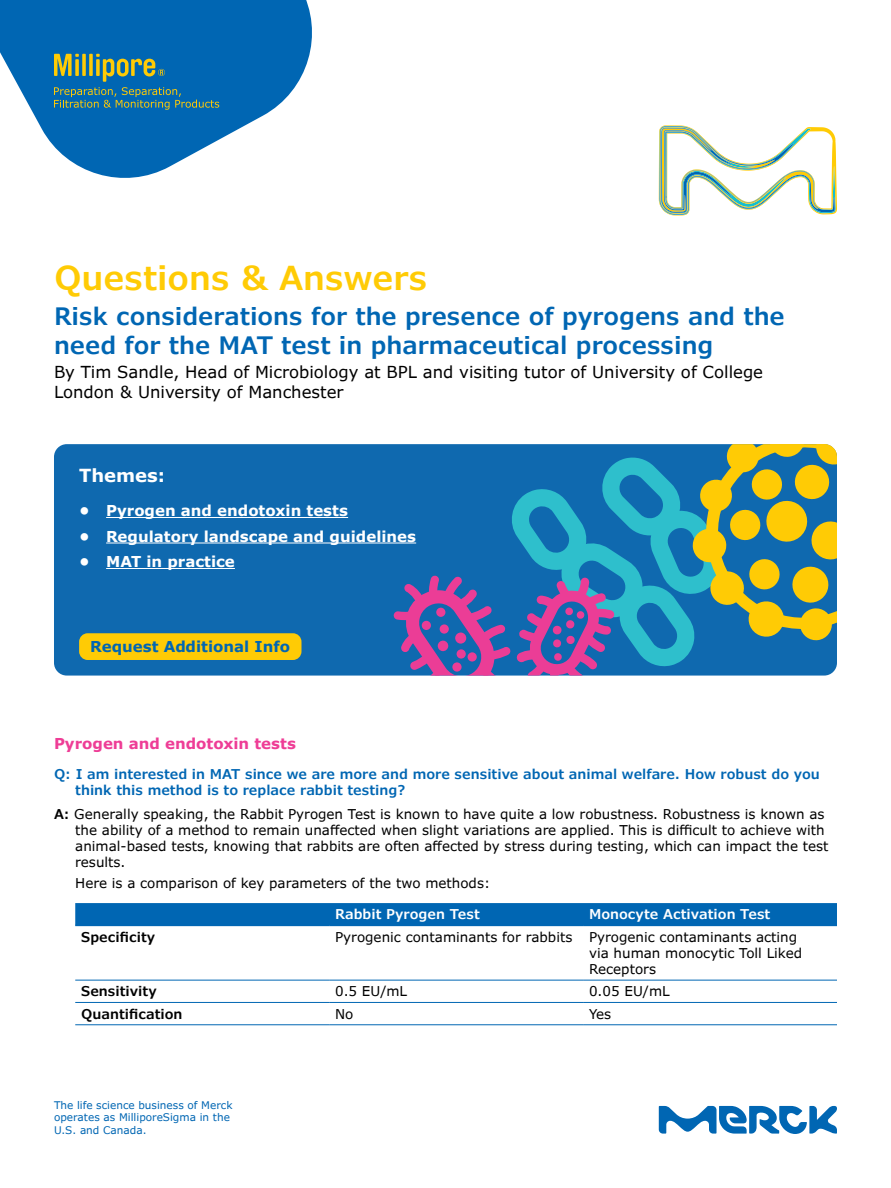
<style>
.page{position:relative;width:891px;height:1188px;background:#fff}
.page>*{position:absolute;margin:0;border:0;box-sizing:border-box;transform-origin:0 0}
.t1{font:600 33px "Verdana Pro";color:#ffcb05}
.t2{font:600 24px/28.8px "Verdana Pro";color:#0066b3}
.t3{font:700 18px "Verdana Pro";color:#fff}
.t4{font:16.5px/19.8px "Verdana Pro";color:#000}
.t5{font:700 15px "Verdana Pro";color:#fff}
.t6{font:700 15px "Verdana Pro";color:#ee3d96}
.t7{font:700 15px "Verdana Pro";color:#0066b3}
.t8{font:13.5px/16.2px "Verdana Pro";color:#000}
.t9{font:600 13.5px/16.2px "Verdana Pro";color:#0066b3}
.t10{font:600 13.5px "Verdana Pro";color:#fff}
.t11{font:600 13.5px "Verdana Pro";color:#000}
.t12{font:10.5px/12.6px "Verdana Pro";color:#0066b3}
.s1{font-weight:600}
</style>
<div class="page">
<svg style="left:659px;top:125px;width:178px;height:90px"></svg>
<svg style="left:0;top:0;width:312px;height:178px;fill:#0066b3"></svg>
<svg style="left:54px;top:54px;width:165px;height:56px"></svg>
<div style="left:75px;top:903px;width:762px;height:22px;background:#0066b3"></div>
<hr style="left:75px;top:980px;width:254px;height:1px;background:#0066b3">
<hr style="left:329px;top:980px;width:254px;height:1px;background:#0066b3">
<hr style="left:583px;top:980px;width:254px;height:1px;background:#0066b3">
<hr style="left:75px;top:1002px;width:254px;height:1px;background:#0066b3">
<hr style="left:329px;top:1002px;width:254px;height:1px;background:#0066b3">
<hr style="left:583px;top:1002px;width:254px;height:1px;background:#0066b3">
<hr style="left:75px;top:1024px;width:254px;height:1px;background:#0066b3">
<hr style="left:329px;top:1024px;width:254px;height:1px;background:#0066b3">
<hr style="left:583px;top:1024px;width:254px;height:1px;background:#0066b3">
<hr style="left:75px;top:925px;width:254px;height:1px;background:#0066b3">
<hr style="left:329px;top:925px;width:254px;height:1px;background:#0066b3">
<hr style="left:583px;top:925px;width:254px;height:1px;background:#0066b3">
<div style="left:54px;top:444px;width:783px;height:232px;background:#0f69af;border-radius:13px"></div>
<svg style="left:393px;top:444px;width:444px;height:232px"></svg>
<hr style="left:106px;top:517px;width:242px;height:1px;background:#fff">
<hr style="left:106px;top:543px;width:310px;height:1px;background:#fff">
<hr style="left:106px;top:568px;width:129px;height:1px;background:#fff">
<div style="left:79px;top:633px;width:223px;height:27px;background:#ffcb05;border-radius:9px"></div>
<svg style="left:659px;top:1106px;width:178px;height:28px"></svg>
<h1 class="t1" style="left:54px;top:257px;width:375px">Questions &amp; Answers</h1>
<h2 class="t2" style="left:54px;top:302px;width:732px">Risk considerations for the presence of pyrogens and the need for the MAT test in pharmaceutical processing</h2>
<p class="t4" style="left:54px;top:362px;width:711px">By Tim Sandle, Head of Microbiology at BPL and visiting tutor of University of College<br>London &amp; University of Manchester</p>
<h3 class="t3" style="left:79px;top:464px;width:87px">Themes:</h3>
<p class="t5" style="left:79px;top:501px;width:271px">• Pyrogen and endotoxin tests</p>
<p class="t5" style="left:79px;top:527px;width:339px">• Regulatory landscape and guidelines</p>
<p class="t5" style="left:79px;top:552px;width:157px">• MAT in practice</p>
<p class="t7" style="left:90px;top:637px;width:201px">Request Additional Info</p>
<p class="t6" style="left:54px;top:734px;width:244px">Pyrogen and endotoxin tests</p>
<p class="t9" style="left:75px;top:766px;width:746px;text-indent:-21px">Q: I am interested in MAT since we are more and more sensitive about animal welfare. How robust do you think this method is to replace rabbit testing?</p>
<p class="t8" style="left:75px;top:806px;width:755px;text-indent:-21px"><span class="s1">A:</span> Generally speaking, the Rabbit Pyrogen Test is known to have quite a low robustness. Robustness is known as the ability of a method to remain unaffected when slight variations are applied. This is difficult to achieve with animal-based tests, knowing that rabbits are often affected by stress during testing, which can impact the test results.</p>
<p class="t8" style="left:75px;top:875px;width:416px">Here is a comparison of key parameters of the two methods:</p>
<p class="t10" style="left:335px;top:906px;width:146px">Rabbit Pyrogen Test</p>
<p class="t10" style="left:589px;top:906px;width:183px">Monocyte Activation Test</p>
<p class="t11" style="left:81px;top:928px;width:76px">Specificity</p>
<p class="t8" style="left:589px;top:929px;width:215px;text-indent:-254px">Pyrogenic contaminants for rabbits Pyrogenic contaminants acting via human monocytic Toll Liked<br>Receptors</p>
<p class="t11" style="left:81px;top:983px;width:77px">Sensitivity</p>
<p class="t8" style="left:335px;top:984px;width:74px">0.5 EU/mL</p>
<p class="t8" style="left:589px;top:984px;width:82px">0.05 EU/mL</p>
<p class="t11" style="left:81px;top:1005px;width:103px">Quantification</p>
<p class="t8" style="left:335px;top:1006px;width:20px">No</p>
<p class="t8" style="left:589px;top:1006px;width:24px">Yes</p>
<p class="t12" style="left:54px;top:1099px;width:180px">The life science business of Merck operates as MilliporeSigma in the<br>U.S. and Canada.</p>
</div>
